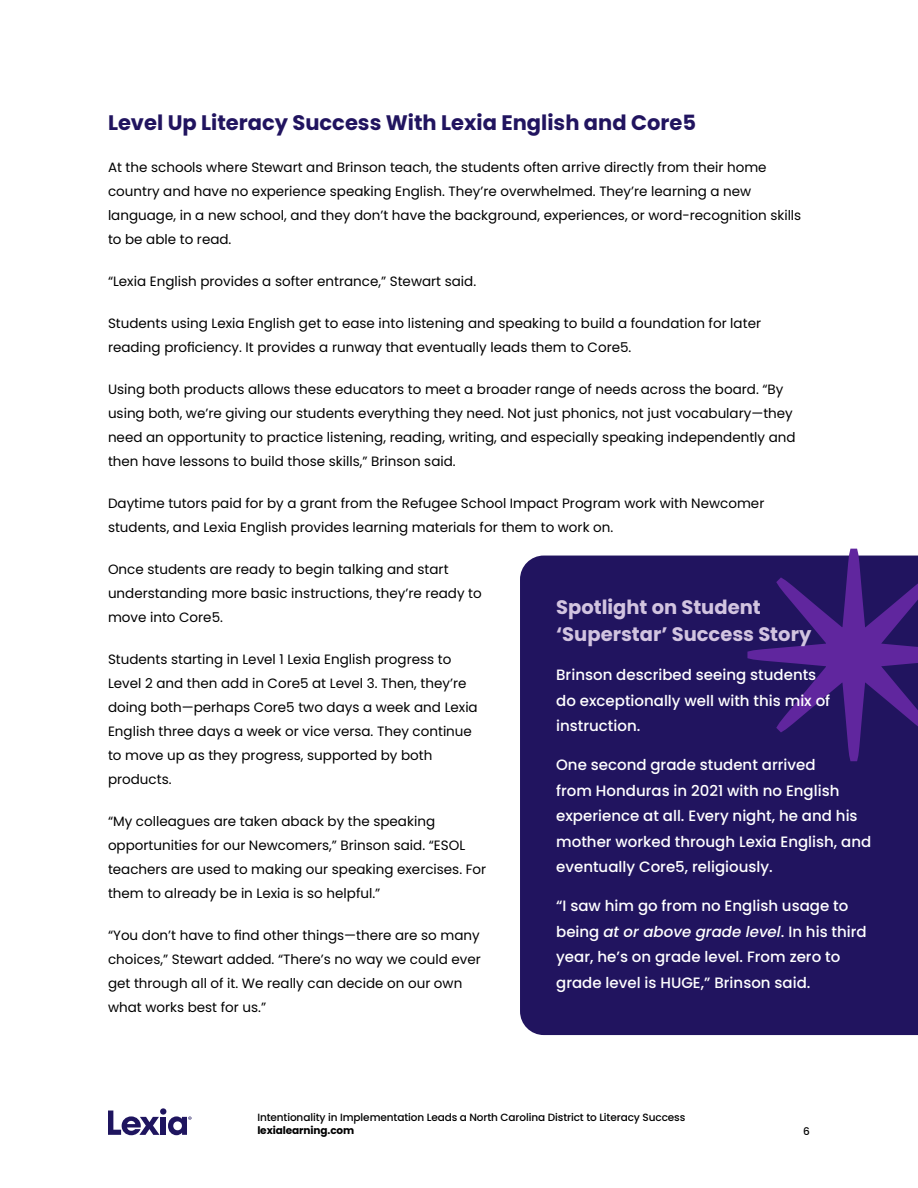
<style>
.page{position:relative;width:918px;height:1188px;background:#fff}
.page>*{position:absolute;margin:0;border:0;box-sizing:border-box;transform-origin:0 0}
.t1{font:700 21px "Poppins";color:#21145f}
.t2{font:700 19.5px/27px "Poppins";color:#d2c4e0}
.t3{font:500 15px/25.5px "Poppins";color:#fff}
.t4{font:13.5px/24px "Poppins";color:#000}
.t5{font:500 10.5px "Poppins";letter-spacing:-.01em;color:#000}
.t6{font:700 10.5px "Poppins";letter-spacing:-.01em;color:#000}
.s1{font-style:italic}
</style>
<div class="page">
<svg style="left:108px;top:1111px;width:52px;height:24px"></svg>
<div style="left:161px;top:1117px;width:5px;height:18px;background:#1f155f"></div>
<div style="left:160px;top:1108px;width:6px;height:7px;background:#1f155f;border-radius:50%"></div>
<svg style="left:168px;top:1116px;width:24px;height:19px"></svg>
<div style="left:520px;top:556px;width:398px;height:479px;background:#21145f"></div>
<svg style="left:723px;top:548px;width:195px;height:237px;background:#371f73"></svg>
<h1 class="t1" style="left:108px;top:111px;width:590px">Level Up Literacy Success With Lexia English and Core5</h1>
<p class="t4" style="left:108px;top:155px;width:695px">At the schools where Stewart and Brinson teach, the students often arrive directly from their home country and have no experience speaking English. They’re overwhelmed. They’re learning a new language, in a new school, and they don’t have the background, experiences, or word-recognition skills to be able to read.</p>
<p class="t4" style="left:108px;top:269px;width:370px">“Lexia English provides a softer entrance,” Stewart said.</p>
<p class="t4" style="left:108px;top:311px;width:655px">Students using Lexia English get to ease into listening and speaking to build a foundation for later reading proficiency. It provides a runway that eventually leads them to Core5.</p>
<p class="t4" style="left:108px;top:377px;width:689px">Using both products allows these educators to meet a broader range of needs across the board. “By using both, we’re giving our students everything they need. Not just phonics, not just vocabulary—they need an opportunity to practice listening, reading, writing, and especially speaking independently and then have lessons to build those skills,” Brinson said.</p>
<p class="t4" style="left:108px;top:491px;width:658px">Daytime tutors paid for by a grant from the Refugee School Impact Program work with Newcomer students, and Lexia English provides learning materials for them to work on.</p>
<p class="t4" style="left:108px;top:557px;width:375px">Once students are ready to begin talking and start understanding more basic instructions, they’re ready to move into Core5.</p>
<p class="t4" style="left:108px;top:647px;width:371px">Students starting in Level 1 Lexia English progress to Level 2 and then add in Core5 at Level 3. Then, they’re doing both—perhaps Core5 two days a week and Lexia English three days a week or vice versa. They continue to move up as they progress, supported by both products.</p>
<p class="t4" style="left:108px;top:809px;width:380px">“My colleagues are taken aback by the speaking opportunities for our Newcomers,” Brinson said. “ESOL teachers are used to making our speaking exercises. For them to already be in Lexia is so helpful.”</p>
<p class="t4" style="left:108px;top:923px;width:374px">“You don’t have to find other things—there are so many choices,” Stewart added. “There’s no way we could ever get through all of it. We really can decide on our own what works best for us.”</p>
<h2 class="t2" style="left:556px;top:594px;width:257px">Spotlight on Student ‘Superstar’ Success Story</h2>
<p class="t3" style="left:556px;top:663px;width:276px">Brinson described seeing students do exceptionally well with this mix of instruction.</p>
<p class="t3" style="left:556px;top:753px;width:317px">One second grade student arrived<br>from Honduras in 2021 with no English experience at all. Every night, he and his mother worked through Lexia English, and eventually Core5, religiously.</p>
<p class="t3" style="left:556px;top:894px;width:312px">“I saw him go from no English usage to being <span class="s1">at or above grade level</span>. In his third year, he’s on grade level. From zero to grade level is HUGE,” Brinson said.</p>
<p class="t5" style="left:257px;top:1111px;width:430px">Intentionality in Implementation Leads a North Carolina District to Literacy Success</p>
<p class="t6" style="left:257px;top:1125px;width:98px">lexialearning.com</p>
<p class="t5" style="left:803px;top:1125px;width:8px">6</p>
</div>
